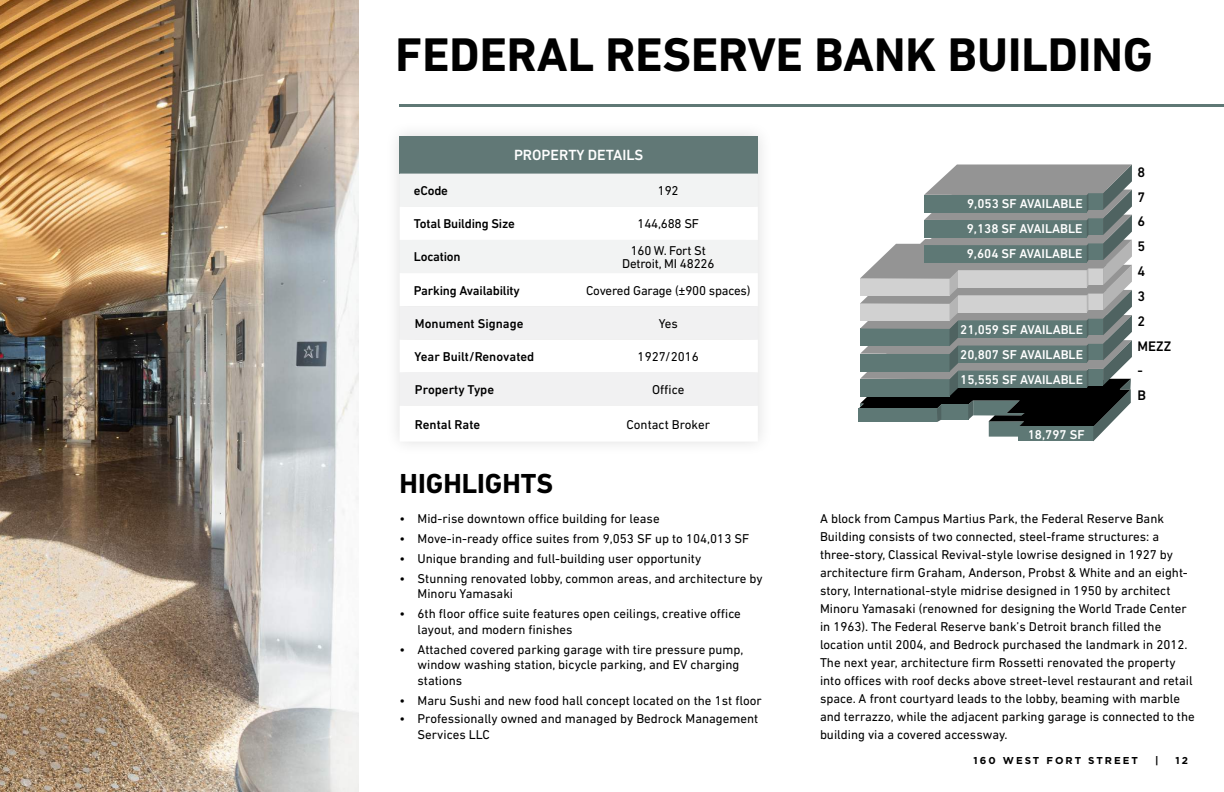
<style>
.page{position:relative;width:1224px;height:792px;background:#fff}
.page>*{position:absolute;margin:0;border:0;box-sizing:border-box;transform-origin:0 0}
.t1{font:700 48px "DIN Next LT Pro";color:#000}
.t2{font:700 28px "DIN Next LT Pro";color:#000}
.t3{font:500 15px "DIN Next LT Pro";color:#fff}
.t4{font:500 14.1px/24.8px "DIN Next LT Pro";color:#000}
.t5{font:13px/18px "DIN Next LT Pro";color:#000}
.t6{font:500 13px/25px "DIN Next LT Pro";color:#fff}
.t7{font:500 13px "DIN Next LT Pro";letter-spacing:-.015em;color:#000}
.t8{font:700 10px "Gotham";letter-spacing:.2em;color:#000}
</style>
<div class="page">
<img style="left:0;top:0;width:358px;height:792px">
<div style="left:384px;top:121px;width:389px;height:336px;background:#fafafa"></div>
<div style="left:400px;top:136px;width:358px;height:38px;background:#617876"></div>
<svg style="left:404px;top:306px;width:350px;height:1px"></svg>
<hr style="left:400px;top:104px;width:824px;height:2px;background:#5f7875">
<svg style="left:859px;top:164px;width:273px;height:277px;background:#899392"></svg>
<h1 class="t1" style="left:396px;top:27px;width:759px">FEDERAL RESERVE BANK BUILDING</h1>
<p class="t3" style="left:514px;top:147px;width:131px">PROPERTY DETAILS</p>
<p class="t7" style="left:414px;top:183px;width:36px">eCode</p>
<p class="t5" style="left:658px;top:181px;width:22px">192</p>
<p class="t7" style="left:414px;top:216px;width:103px">Total Building Size</p>
<p class="t5" style="left:638px;top:215px;width:63px">144,688 SF</p>
<p class="t7" style="left:414px;top:249px;width:48px">Location</p>
<p class="t5" style="left:622px;top:244px;width:94px;line-height:13px;text-align:center">160 W. Fort St<br>Detroit, MI 48226</p>
<p class="t7" style="left:414px;top:283px;width:107px">Parking Availability</p>
<p class="t5" style="left:586px;top:281px;width:166px">Covered Garage (±900 spaces)</p>
<p class="t7" style="left:415px;top:316px;width:110px">Monument Signage</p>
<p class="t5" style="left:659px;top:314px;width:21px">Yes</p>
<p class="t7" style="left:415px;top:349px;width:121px">Year Built/Renovated</p>
<p class="t5" style="left:638px;top:347px;width:63px">1927/2016</p>
<p class="t7" style="left:415px;top:382px;width:81px">Property Type</p>
<p class="t5" style="left:652px;top:381px;width:34px">Office</p>
<p class="t7" style="left:415px;top:417px;width:67px">Rental Rate</p>
<p class="t5" style="left:627px;top:415px;width:85px">Contact Broker</p>
<h2 class="t2" style="left:400px;top:467px;width:155px">HIGHLIGHTS</h2>
<p class="t5" style="left:400px;top:509px;width:262px">• Mid-rise downtown office building for lease</p>
<p class="t5" style="left:400px;top:529px;width:351px">• Move-in-ready office suites from 9,053 SF up to 104,013 SF</p>
<p class="t5" style="left:400px;top:549px;width:303px">• Unique branding and full-building user opportunity</p>
<p class="t5" style="left:418px;top:570px;width:347px;line-height:15.6px;text-indent:-18px">• Stunning renovated lobby, common areas, and architecture by<br>Minoru Yamasaki</p>
<p class="t5" style="left:418px;top:606px;width:325px;line-height:15.6px;text-indent:-18px">• 6th floor office suite features open ceilings, creative office layout, and modern finishes</p>
<p class="t5" style="left:418px;top:641px;width:327px;line-height:15.6px;text-indent:-18px">• Attached covered parking garage with tire pressure pump, window washing station, bicycle parking, and EV charging stations</p>
<p class="t5" style="left:400px;top:691px;width:364px">• Maru Sushi and new food hall concept located on the 1st floor</p>
<p class="t5" style="left:418px;top:711px;width:342px;line-height:15.6px;text-indent:-18px">• Professionally owned and managed by Bedrock Management<br>Services LLC</p>
<p class="t6" style="left:967px;top:191px;width:118px">9,053 SF AVAILABLE<br>9,138 SF AVAILABLE</p>
<p class="t6" style="left:967px;top:241px;width:117px">9,604 SF AVAILABLE</p>
<p class="t6" style="left:960px;top:317px;width:124px;text-align:justify">21,059 SF AVAILABLE 20,807 SF AVAILABLE 15,555 SF AVAILABLE</p>
<p class="t6" style="left:1028px;top:422px;width:58px">18,797 SF</p>
<p class="t4" style="left:1138px;top:160px;width:35px">8<br>7<br>6<br>5<br>4<br>3<br>2<br>MEZZ -<br>B</p>
<p class="t5" style="left:820px;top:510px;width:376px">A block from Campus Martius Park, the Federal Reserve Bank Building consists of two connected, steel-frame structures: a three-story, Classical Revival-style lowrise designed in 1927 by architecture firm Graham, Anderson, Probst &amp; White and an eight&shy;story, International-style midrise designed in 1950 by architect Minoru Yamasaki (renowned for designing the World Trade Center in 1963). The Federal Reserve bank’s Detroit branch filled the location until 2004, and Bedrock purchased the landmark in 2012.<br>The next year, architecture firm Rossetti renovated the property into offices with roof decks above street-level restaurant and retail space. A front courtyard leads to the lobby, beaming with marble and terrazzo, while the adjacent parking garage is connected to the building via a covered accessway.</p>
<p class="t8" style="left:974px;top:754px;width:166px">160 WEST FORT STREET</p>
<p class="t8" style="left:1155px;top:754px;width:5px">|</p>
<p class="t8" style="left:1176px;top:754px;width:14px">12</p>
</div>
